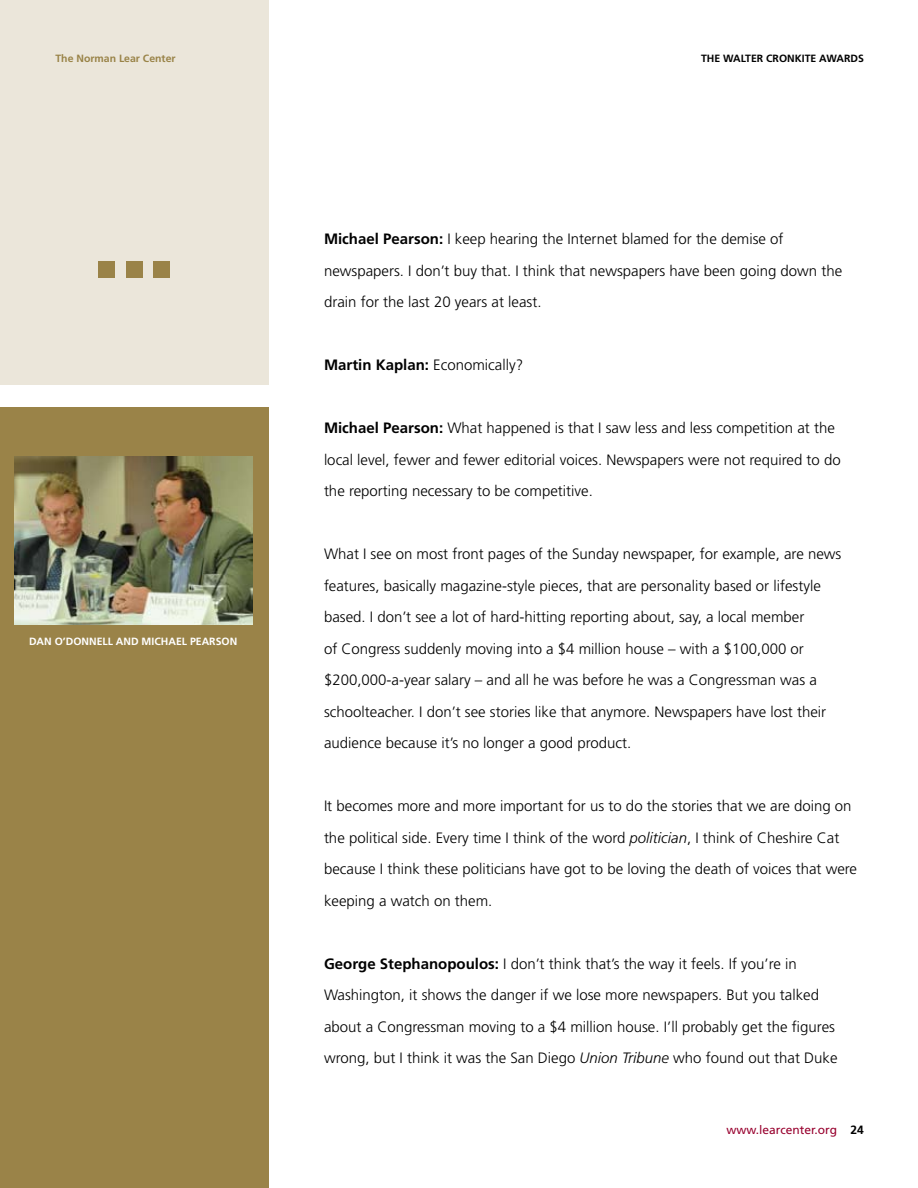
<style>
.page{position:relative;width:918px;height:1188px;background:#fff}
.page>*{position:absolute;margin:0;border:0;box-sizing:border-box;transform-origin:0 0}
.t1{font:300 15px/31.5px "Frutiger LT Std";color:#000}
.t2{font:700 15px "Frutiger LT Std";color:#000}
.t3{font:12px "Frutiger LT Std";color:#98002e}
.t4{font:700 10.5px "Frutiger LT Std";color:#fff}
.t5{font:700 10.5px "Frutiger LT Std";color:#000}
.t6{font:700 10.5px "Frutiger LT Std";color:#998347}
.s1{font-weight:700}
.s2{font-weight:300}
.s3{font-style:italic}
.s4{font-weight:700;color:#000}
</style>
<div class="page">
<div style="left:0;top:0;width:269px;height:385px;background:#ebe6da"></div>
<div style="left:0;top:408px;width:269px;height:780px;background:#9a8348"></div>
<div style="left:99px;top:261px;width:16px;height:17px;background:#9a8348"></div>
<div style="left:126px;top:261px;width:17px;height:17px;background:#9a8348"></div>
<div style="left:153px;top:261px;width:17px;height:17px;background:#9a8348"></div>
<img style="left:15px;top:456px;width:237px;height:168px">
<p class="t6" style="left:55px;top:52px;width:122px">The Norman Lear Center</p>
<p class="t5" style="left:701px;top:52px;width:164px">THE WALTER CRONKITE AWARDS</p>
<p class="t1" style="left:324px;top:223px;width:520px"><span class="s1">Michael Pearson:</span> I keep hearing the Internet blamed for the demise of newspapers. I don’t buy that. I think that newspapers have been going down the drain for the last 20 years at least.</p>
<p class="t2" style="left:324px;top:356px;width:201px">Martin Kaplan: <span class="s2">Economically?</span></p>
<p class="t4" style="left:29px;top:636px;width:52px">Dan O’Donnell</p>
<p class="t4" style="left:116px;top:636px;width:9px">and</p>
<p class="t4" style="left:142px;top:636px;width:17px">Michael</p>
<p class="t4" style="left:190px;top:636px;width:14px">Pearson</p>
<p class="t1" style="left:324px;top:412px;width:518px"><span class="s1">Michael Pearson:</span> What happened is that I saw less and less competition at the local level, fewer and fewer editorial voices. Newspapers were not required to do the reporting necessary to be competitive.</p>
<p class="t1" style="left:324px;top:538px;width:519px">What I see on most front pages of the Sunday newspaper, for example, are news features, basically magazine-style pieces, that are personality based or lifestyle based. I don’t see a lot of hard-hitting reporting about, say, a local member<br>of Congress suddenly moving into a $4 million house – with a $100,000 or $200,000-a-year salary – and all he was before he was a Congressman was a schoolteacher. I don’t see stories like that anymore. Newspapers have lost their audience because it’s no longer a good product.</p>
<p class="t1" style="left:324px;top:790px;width:535px">It becomes more and more important for us to do the stories that we are doing on the political side. Every time I think of the word <span class="s3">politician</span>, I think of Cheshire Cat because I think these politicians have got to be loving the death of voices that were keeping a watch on them.</p>
<p class="t1" style="left:324px;top:948px;width:515px"><span class="s1">George Stephanopoulos:</span> I don’t think that’s the way it feels. If you’re in Washington, it shows the danger if we lose more newspapers. But you talked about a Congressman moving to a $4 million house. I’ll probably get the figures wrong, but I think it was the San Diego <span class="s3">Union Tribune</span> who found out that Duke</p>
<p class="t3" style="left:726px;top:1123px;width:139px">www.learcenter.org <span class="s4">24</span></p>
</div>
